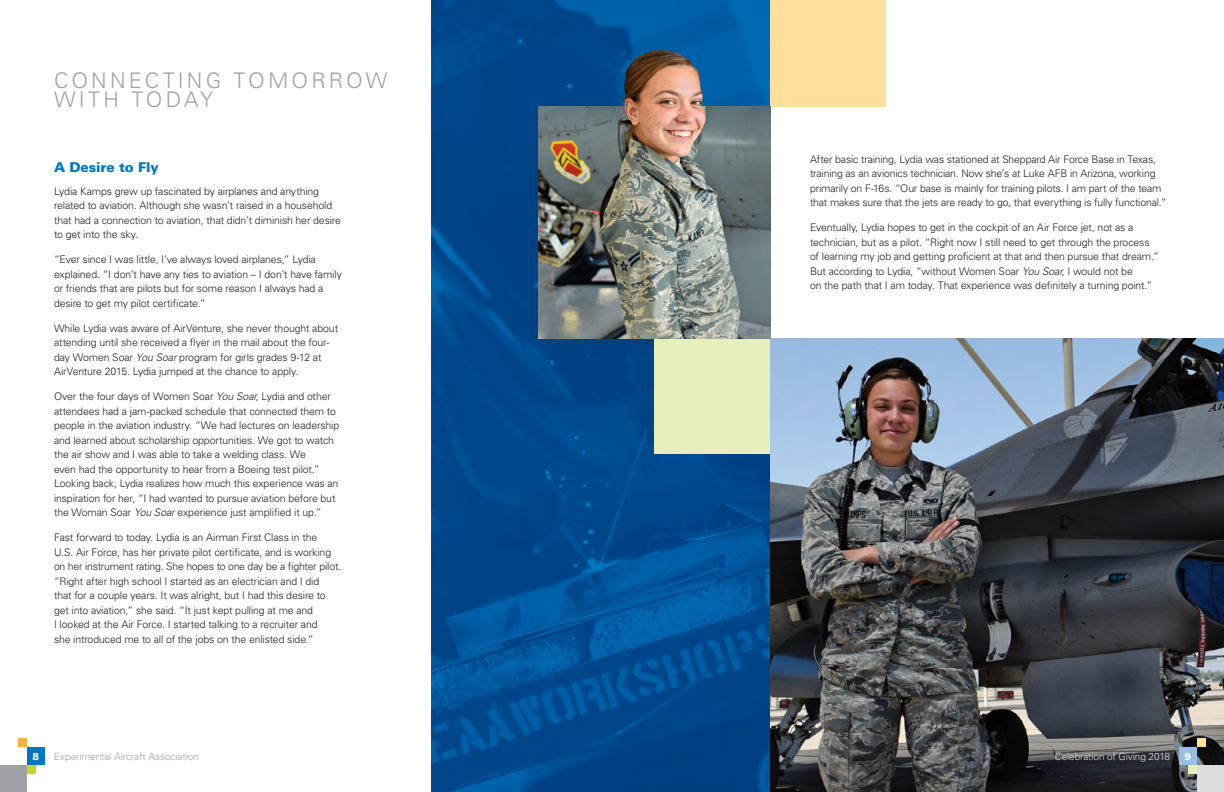
<style>
.page{position:relative;width:1224px;height:792px;background:#fff}
.page>*{position:absolute;margin:0;border:0;box-sizing:border-box;transform-origin:0 0}
.t1{font:300 21.5px/19.5px "Univers LT Std";letter-spacing:.145em;color:#a0a1a5}
.t2{font:900 13.5px "Univers LT Std";letter-spacing:-.01em;color:#0077c0}
.t3{font:300 10.5px/14.5px "Univers LT Std";letter-spacing:-.015em;color:#231f20}
.t4{font:300 10px "Univers LT Std";letter-spacing:-.01em;color:#a0a1a5}
.t5{font:300 10px "Univers LT Std";letter-spacing:-.01em;color:#dcdddf}
.t6{font:900 10px "Univers LT Std";color:#fff}
.s1{font-style:italic}
</style>
<div class="page">
<img style="left:432px;top:0;width:338px;height:792px">
<img style="left:770px;top:338px;width:454px;height:454px">
<div style="left:654px;top:338px;width:116px;height:116px;background:#e6eebc"></div>
<div style="left:770px;top:0;width:116px;height:107px;background:#ffe09b"></div>
<img style="left:539px;top:107px;width:231px;height:231px">
<div style="left:0;top:765px;width:27px;height:27px;background:#a0a1a5"></div>
<div style="left:1197px;top:765px;width:27px;height:27px;background:#dcdddf"></div>
<div style="left:27px;top:765px;width:9px;height:9px;background:#c1d72f"></div>
<div style="left:1188px;top:765px;width:9px;height:9px;background:#e6eebc"></div>
<div style="left:18px;top:738px;width:9px;height:9px;background:#fbb03f"></div>
<div style="left:1197px;top:738px;width:9px;height:9px;background:#ffe09b"></div>
<div style="left:27px;top:747px;width:18px;height:18px;background:#0077c0"></div>
<div style="left:1179px;top:747px;width:18px;height:18px;background:#97bfe6"></div>
<img style="left:622px;top:50px;width:83px;height:94px">
<h1 class="t1" style="left:54px;top:70px;width:335px">CONNECTING TOMORROW<br>WITH TODAY</h1>
<p class="t2" style="left:54px;top:158px;width:106px">A Desire to Fly</p>
<p class="t3" style="left:54px;top:184px;width:288px">Lydia Kamps grew up fascinated by airplanes and anything related to aviation. Although she wasn’t raised in a household that had a connection to aviation, that didn’t diminish her desire to get into the sky.</p>
<p class="t3" style="left:54px;top:252px;width:289px">“Ever since I was little, I’ve always loved airplanes,” Lydia explained. “I don’t have any ties to aviation – I don’t have family or friends that are pilots but for some reason I always had a desire to get my pilot certificate.”</p>
<p class="t3" style="left:54px;top:321px;width:286px">While Lydia was aware of AirVenture, she never thought about attending until she received a flyer in the mail about the four&shy;day Women Soar <span class="s1">You Soar</span> program for girls grades 9-12 at AirVenture 2015. Lydia jumped at the chance to apply.</p>
<p class="t3" style="left:54px;top:389px;width:287px">Over the four days of Women Soar <span class="s1">You Soar</span>, Lydia and other attendees had a jam-packed schedule that connected them to people in the aviation industry. “We had lectures on leadership and learned about scholarship opportunities. We got to watch the air show and I was able to take a welding class. We<br>even had the opportunity to hear from a Boeing test pilot.” Looking back, Lydia realizes how much this experience was an inspiration for her, “I had wanted to pursue aviation before but the Woman Soar <span class="s1">You Soar</span> experience just amplified it up.”</p>
<p class="t3" style="left:54px;top:530px;width:289px">Fast forward to today. Lydia is an Airman First Class in the<br>U.S. Air Force, has her private pilot certificate, and is working on her instrument rating. She hopes to one day be a fighter pilot. “Right after high school I started as an electrician and I did<br>that for a couple years. It was alright, but I had this desire to get into aviation,” she said. “It just kept pulling at me and<br>I looked at the Air Force. I started talking to a recruiter and<br>she introduced me to all of the jobs on the enlisted side.”</p>
<p class="t3" style="left:810px;top:152px;width:358px">After basic training, Lydia was stationed at Sheppard Air Force Base in Texas, training as an avionics technician. Now she’s at Luke AFB in Arizona, working primarily on F-16s. “Our base is mainly for training pilots. I am part of the team that makes sure that the jets are ready to go, that everything is fully functional.”</p>
<p class="t3" style="left:810px;top:221px;width:350px">Eventually, Lydia hopes to get in the cockpit of an Air Force jet, not as a technician, but as a pilot. “Right now I still need to get through the process of learning my job and getting proficient at that and then pursue that dream.” But according to Lydia, “without Women Soar <span class="s1">You Soar</span>, I would not be<br>on the path that I am today. That experience was definitely a turning point.”</p>
<p class="t6" style="left:33px;top:750px;width:8px">8</p>
<p class="t4" style="left:54px;top:750px;width:146px">Experimental Aircraft Association</p>
<p class="t5" style="left:1055px;top:750px;width:117px">Celebration of Giving 2018</p>
<p class="t6" style="left:1185px;top:750px;width:8px">9</p>
</div>
